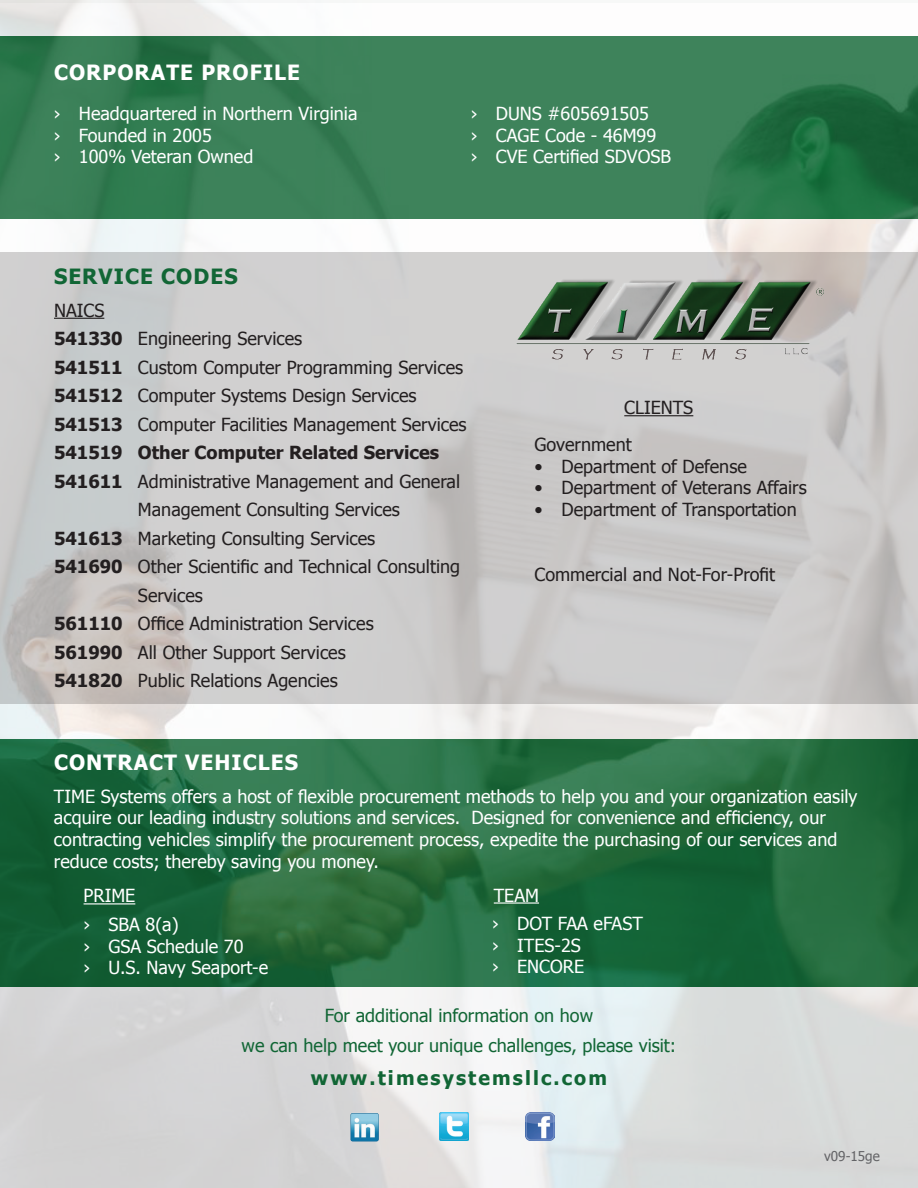
<style>
.page{position:relative;width:918px;height:1188px;background:#fff}
.page>*{position:absolute;margin:0;border:0;box-sizing:border-box;transform-origin:0 0}
.t1{font:700 21px "Tahoma";letter-spacing:.05em;color:#fff}
.t2{font:700 21px "Tahoma";color:#116635}
.t3{font:700 19.5px "Tahoma";letter-spacing:.11em;color:#116635}
.t4{font:18px/21.6px "Tahoma";color:#fff}
.t5{font:18px/28.5px "Tahoma";color:#231f20}
.t6{font:700 18px/28.5px "Tahoma";color:#231f20;text-align:justify}
.t7{font:18px/30px "Tahoma";color:#116635;text-align:center}
.t8{font:13.5px "Tahoma";color:#636366}
</style>
<div class="page">
<img style="left:0;top:0;width:918px;height:1188px">
<svg style="left:0;top:36px;width:918px;height:183px;fill:#3d825a"></svg>
<div style="left:0;top:252px;width:918px;height:452px;background:#c8c7c7"></div>
<svg style="left:0;top:740px;width:918px;height:247px"></svg>
<img style="left:350px;top:1112px;width:29px;height:30px">
<img style="left:440px;top:1112px;width:29px;height:28px">
<img style="left:525px;top:1112px;width:29px;height:28px">
<hr style="left:54px;top:318px;width:50px;height:1px;background:#231f20">
<img style="left:516px;top:264px;width:318px;height:106px">
<hr style="left:624px;top:415px;width:69px;height:1px;background:#231f20">
<hr style="left:84px;top:903px;width:51px;height:1px;background:#fff">
<hr style="left:494px;top:902px;width:45px;height:2px;background:#fff">
<p class="t1" style="left:54px;top:58px;width:245px">Corpo rate Profile</p>
<p class="t4" style="left:54px;top:102px;width:305px">› Headquartered in Northern Virginia › Founded in 2005<br>› 100% Veteran Owned</p>
<p class="t4" style="left:471px;top:102px;width:202px">› DUNS #605691505<br>› CAGE Code - 46M99<br>› CVE Certified SDVOSB</p>
<p class="t2" style="left:54px;top:262px;width:30px">Service</p>
<p class="t2" style="left:161px;top:262px;width:17px">codes</p>
<p class="t5" style="left:54px;top:295px;width:52px">NAICS</p>
<p class="t6" style="left:54px;top:323px;width:70px">541330<br>541511<br>541512<br>541513<br>541519<br>541611</p>
<p class="t5" style="left:138px;top:324px;width:330px">Engineering Services<br>Custom Computer Programming Services Computer Systems Design Services Computer Facilities Management Services</p>
<p class="t6" style="left:138px;top:437px;width:302px">Other Computer Related Services</p>
<p class="t5" style="left:138px;top:466px;width:324px">Administrative Management and General<br>Management Consulting Services<br>Marketing Consulting Services<br>Other Scientific and Technical Consulting<br>Services<br>Office Administration Services<br>All Other Support Services<br>Public Relations Agencies</p>
<p class="t6" style="left:54px;top:523px;width:70px">541613<br>541690</p>
<p class="t6" style="left:54px;top:608px;width:70px">561110<br>561990<br>541820</p>
<p class="t1" style="left:54px;top:748px;width:246px">CONTRACT VEHICLES</p>
<p class="t5" style="left:624px;top:393px;width:22px">Clients</p>
<p class="t5" style="left:535px;top:430px;width:99px">Government</p>
<p class="t5" style="left:535px;top:451px;width:214px">• Department of Defense</p>
<p class="t5" style="left:535px;top:473px;width:274px">• Department of Veterans Affairs</p>
<p class="t5" style="left:535px;top:494px;width:264px">• Department of Transportation</p>
<p class="t5" style="left:535px;top:559px;width:242px">Commercial and Not-For-Profit</p>
<p class="t4" style="left:54px;top:785px;width:805px">TIME Systems offers a host of flexible procurement methods to help you and your organization easily acquire our leading industry solutions and services. Designed for convenience and efficiency, our contracting vehicles simplify the procurement process, expedite the purchasing of our services and reduce costs; thereby saving you money.</p>
<p class="t4" style="left:84px;top:884px;width:11px">prime</p>
<p class="t4" style="left:494px;top:883px;width:12px">team</p>
<p class="t4" style="left:84px;top:913px;width:186px">› SBA 8(a)<br>› GSA Schedule 70<br>› U.S. Navy Seaport-e</p>
<p class="t4" style="left:492px;top:912px;width:152px">› DOT FAA eFAST › ITES-2S<br>› ENCORE</p>
<p class="t7" style="left:242px;top:999px;width:436px">For additional information on how<br>we can help meet your unique challenges, please visit:</p>
<p class="t3" style="left:311px;top:1064px;width:298px">www.timesystemsllc.com</p>
<p class="t8" style="left:824px;top:1147px;width:57px">v09-15ge</p>
</div>
